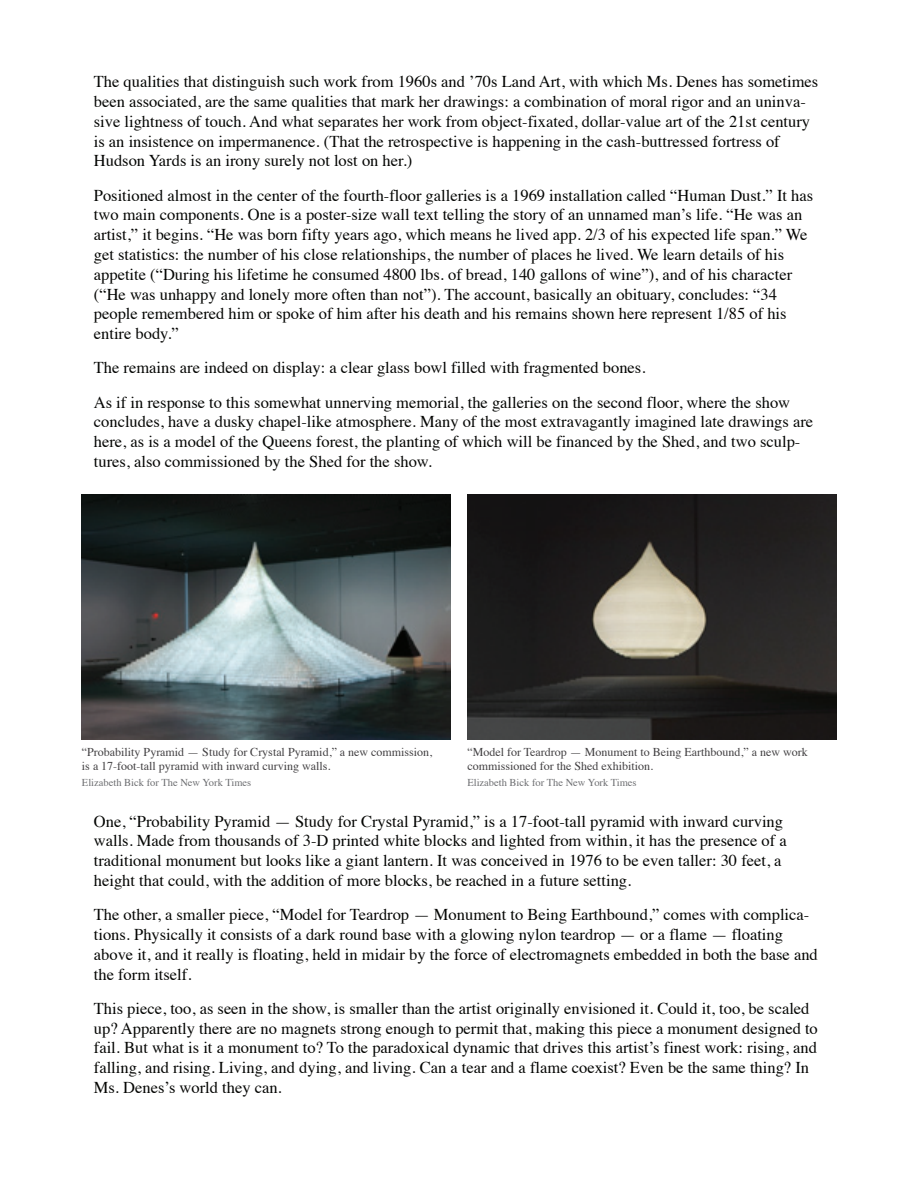
<style>
.page{position:relative;width:918px;height:1188px;background:#fff}
.page>*{position:absolute;margin:0;border:0;box-sizing:border-box;transform-origin:0 0}
.t1{font:16.5px/19.8px "Times";color:#040503}
.t2{font:12px/14.4px "Times";color:#413f41}
.t3{font:10.5px "Times";color:#6d6e71}
</style>
<div class="page">
<img style="left:467px;top:494px;width:369px;height:246px">
<img style="left:82px;top:494px;width:369px;height:246px">
<p class="t1" style="left:94px;top:70px;width:726px">The qualities that distinguish such work from 1960s and ’70s Land Art, with which Ms. Denes has sometimes been associated, are the same qualities that mark her drawings: a combination of moral rigor and an uninva&shy;sive lightness of touch. And what separates her work from object-fixated, dollar-value art of the 21st century is an insistence on impermanence. (That the retrospective is happening in the cash-buttressed fortress of Hudson Yards is an irony surely not lost on her.)</p>
<p class="t1" style="left:94px;top:184px;width:721px">Positioned almost in the center of the fourth-floor galleries is a 1969 installation called “Human Dust.” It has two main components. One is a poster-size wall text telling the story of an unnamed man’s life. “He was an artist,” it begins. “He was born fifty years ago, which means he lived app. 2/3 of his expected life span.” We get statistics: the number of his close relationships, the number of places he lived. We learn details of his appetite (“During his lifetime he consumed 4800 lbs. of bread, 140 gallons of wine”), and of his character (“He was unhappy and lonely more often than not”). The account, basically an obituary, concludes: “34 people remembered him or spoke of him after his death and his remains shown here represent 1/85 of his entire body.”</p>
<p class="t1" style="left:94px;top:349px;width:698px;line-height:34.2px">The remains are indeed on display: a clear glass bowl filled with fragmented bones.<br>As if in response to this somewhat unnerving memorial, the galleries on the second floor, where the show</p>
<p class="t1" style="left:94px;top:411px;width:721px">concludes, have a dusky chapel-like atmosphere. Many of the most extravagantly imagined late drawings are here, as is a model of the Queens forest, the planting of which will be financed by the Shed, and two sculp&shy;tures, also commissioned by the Shed for the show.</p>
<p class="t2" style="left:82px;top:744px;width:352px">“Probability Pyramid — Study for Crystal Pyramid,” a new commission, is a 17-foot-tall pyramid with inward curving walls.</p>
<p class="t3" style="left:82px;top:773px;width:171px">Elizabeth Bick for The New York Times</p>
<p class="t2" style="left:467px;top:744px;width:342px">“Model for Teardrop — Monument to Being Earthbound,” a new work commissioned for the Shed exhibition.</p>
<p class="t3" style="left:467px;top:773px;width:171px">Elizabeth Bick for The New York Times</p>
<p class="t1" style="left:94px;top:810px;width:694px">One, “Probability Pyramid — Study for Crystal Pyramid,” is a 17-foot-tall pyramid with inward curving walls. Made from thousands of 3-D printed white blocks and lighted from within, it has the presence of a traditional monument but looks like a giant lantern. It was conceived in 1976 to be even taller: 30 feet, a height that could, with the addition of more blocks, be reached in a future setting.</p>
<p class="t1" style="left:94px;top:903px;width:725px">The other, a smaller piece, “Model for Teardrop — Monument to Being Earthbound,” comes with complica&shy;tions. Physically it consists of a dark round base with a glowing nylon teardrop — or a flame — floating above it, and it really is floating, held in midair by the force of electromagnets embedded in both the base and the form itself.</p>
<p class="t1" style="left:94px;top:997px;width:726px">This piece, too, as seen in the show, is smaller than the artist originally envisioned it. Could it, too, be scaled up? Apparently there are no magnets strong enough to permit that, making this piece a monument designed to fail. But what is it a monument to? To the paradoxical dynamic that drives this artist’s finest work: rising, and falling, and rising. Living, and dying, and living. Can a tear and a flame coexist? Even be the same thing? In Ms. Denes’s world they can.</p>
</div>
